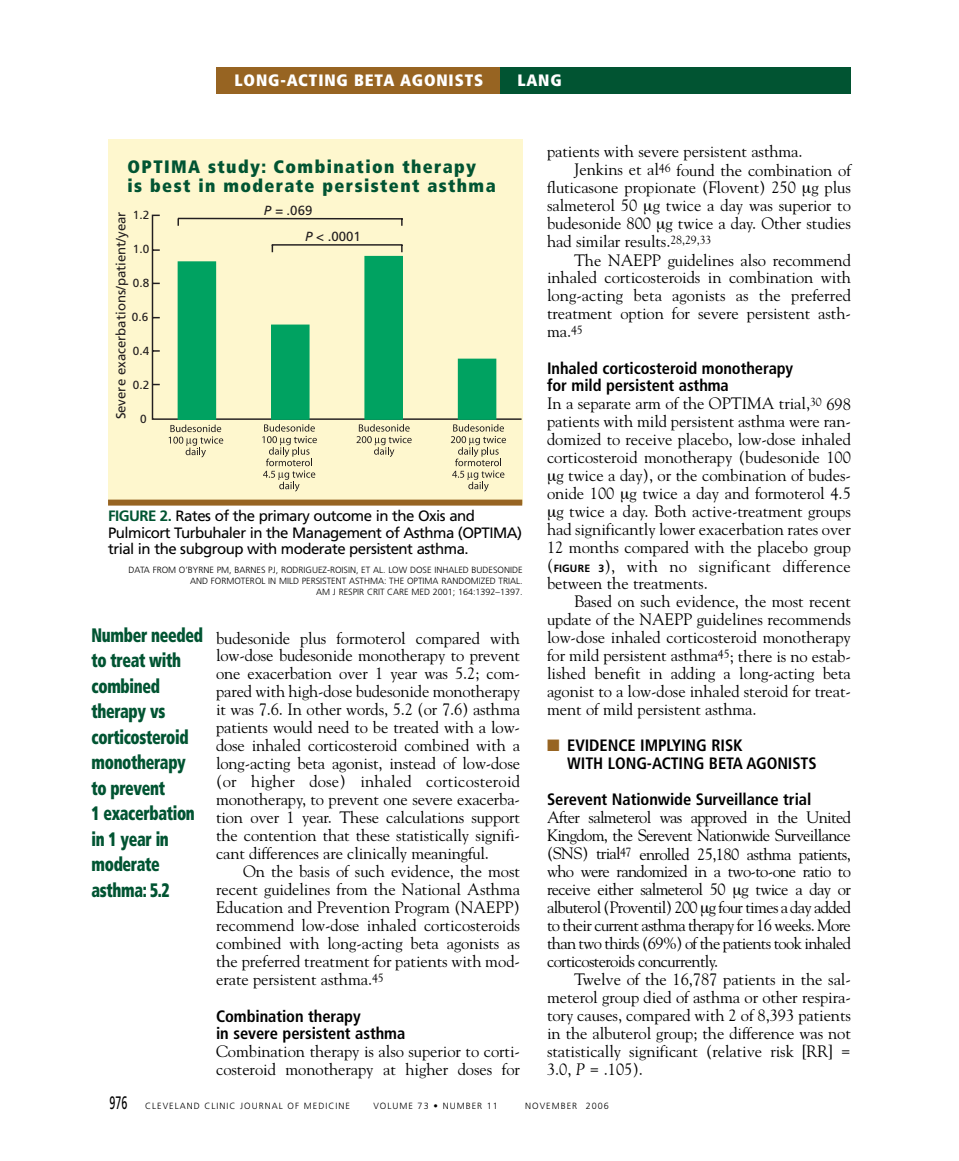
<style>
.page{position:relative;width:959px;height:1161px;background:#fff}
.page>*{position:absolute;margin:0;border:0;box-sizing:border-box;transform-origin:0 0}
.t1{font:900 condensed 19.5px/25.5px "Frutiger";letter-spacing:-.02em;color:#015432;scale:.8 1}
.t2{font:900 condensed 18px/19.5px "Frutiger";letter-spacing:.08em;color:#015432}
.t3{font:16.5px/18px "Goudy";letter-spacing:-.005em;color:#000;text-align:justify}
.t4{font:700 condensed 16.5px/18px "Frutiger";letter-spacing:-.005em;color:#000}
.t5{font:16.5px "Goudy";letter-spacing:.015em;color:#000}
.t6{font:900 condensed 16.5px "Frutiger";letter-spacing:.05em;color:#fff}
.t7{font:15px/16.5px "Frutiger";letter-spacing:-.035em;color:#000}
.t8{font:13.2px "Frutiger";color:#231f20}
.t9{font:11.7px "Frutiger";color:#231f20}
.t10{font:300 9px/10.8px "Frutiger";color:#000;text-align:right}
.t11{font:300 9px "Frutiger";letter-spacing:.11em;color:#000}
.s1{font-style:italic}
.s2{font-weight:700;color:#015432}
.s3{font-family:"Frutiger";font-weight:700;font-size:10.5px}
.s4{color:#976422}
.s5{font-weight:400;font-size:18px}
</style>
<div class="page">
<div style="left:499px;top:68px;width:351px;height:26px;background:#015432"></div>
<div style="left:216px;top:68px;width:284px;height:26px;background:#976422"></div>
<div style="left:108px;top:140px;width:414px;height:364px;background:#fef7ce"></div>
<svg style="left:151px;top:214px;width:370px;height:206px"></svg>
<svg style="left:169px;top:425px;width:54px;height:32px"></svg>
<svg style="left:262px;top:424px;width:55px;height:67px"></svg>
<svg style="left:451px;top:424px;width:55px;height:67px"></svg>
<svg style="left:356px;top:424px;width:55px;height:33px"></svg>
<div style="left:178px;top:262px;width:37px;height:157px;background:#00a261"></div>
<div style="left:178px;top:261px;width:38px;height:159px;border:1px solid #00a261"></div>
<div style="left:272px;top:325px;width:37px;height:94px;background:#00a261"></div>
<div style="left:271px;top:325px;width:38px;height:95px;border:1px solid #00a261"></div>
<div style="left:365px;top:257px;width:37px;height:162px;background:#00a261"></div>
<div style="left:364px;top:256px;width:39px;height:164px;border:1px solid #00a261"></div>
<div style="left:458px;top:359px;width:37px;height:60px;background:#00a261"></div>
<div style="left:458px;top:359px;width:38px;height:61px;border:1px solid #00a261"></div>
<hr style="left:272px;top:244px;width:130px;height:2px;background:#231f20">
<svg style="left:271px;top:245px;width:2px;height:7px"></svg>
<hr style="left:178px;top:218px;width:224px;height:2px;background:#231f20">
<svg style="left:177px;top:218px;width:2px;height:8px"></svg>
<div style="left:108px;top:500px;width:414px;height:6px;background:#976422"></div>
<p class="t6" style="left:234px;top:74px;width:250px">LONG-ACTING BETA AGONISTS</p>
<p class="t6" style="left:517px;top:74px;width:46px">LANG</p>
<p class="t2" style="left:128px;top:158px;width:369px">OPTIMA study: Combination therapy<br>is best in moderate persistent asthma</p>
<p class="t9" style="left:133px;top:210px;width:18px">1.2</p>
<p class="t9" style="left:133px;top:244px;width:18px">1.0</p>
<p class="t9" style="left:133px;top:278px;width:18px">0.8</p>
<p class="t9" style="left:132px;top:312px;width:18px">0.6</p>
<p class="t9" style="left:133px;top:346px;width:18px">0.4</p>
<p class="t9" style="left:133px;top:380px;width:18px">0.2</p>
<p class="t9" style="left:140px;top:414px;width:8px">0</p>
<p class="t8" style="left:116px;top:419px;width:210px;rotate:-90deg">Severe exacerbations/patient/year</p>
<p class="t8" style="left:264px;top:205px;width:50px"><span class="s1">P =</span> .069</p>
<p class="t8" style="left:305px;top:232px;width:57px"><span class="s1">P</span> &lt; .0001</p>
<p class="t7" style="left:108px;top:509px;width:415px"><span class="s2">FIGURE 2.</span> Rates of the primary outcome in the Oxis and<br>Pulmicort Turbuhaler in the Management of Asthma (OPTIMA) trial in the subgroup with moderate persistent asthma.</p>
<p class="t10" style="left:129px;top:566px;width:395px">DATA FROM O’BYRNE PM, BARNES PJ, RODRIGUEZ-ROISIN, ET AL. LOW DOSE INHALED BUDESONIDE<br>AND FORMOTEROL IN MILD PERSISTENT ASTHMA: THE OPTIMA RANDOMIZED TRIAL.<br>AM J RESPIR CRIT CARE MED 2001; 164:1392–1397.</p>
<p class="t1" style="left:92px;top:624px;width:141px">Number needed to treat with combined therapy vs corticosteroid monotherapy to prevent<br>1 exacerbation in 1 year in moderate asthma: 5.2</p>
<p class="t3" style="left:216px;top:630px;width:305px">budesonide plus formoterol compared with low-dose budesonide monotherapy to prevent one exacerbation over 1 year was 5.2; com&shy;pared with high-dose budesonide monotherapy it was 7.6. In other words, 5.2 (or 7.6) asthma patients would need to be treated with a low&shy;dose inhaled corticosteroid combined with a long-acting beta agonist, instead of low-dose (or higher dose) inhaled corticosteroid monotherapy, to prevent one severe exacerba&shy;tion over 1 year. These calculations support the contention that these statistically signifi&shy;cant differences are clinically meaningful.</p>
<p class="t3" style="left:216px;top:864px;width:305px;text-indent:27px">On the basis of such evidence, the most recent guidelines from the National Asthma Education and Prevention Program (NAEPP) recommend low-dose inhaled corticosteroids combined with long-acting beta agonists as the preferred treatment for patients with mod&shy;erate persistent asthma.<sup>45</sup></p>
<p class="t4" style="left:216px;top:1008px;width:191px">Combination therapy<br>in severe persistent asthma</p>
<p class="t3" style="left:216px;top:1044px;width:305px">Combination therapy is also superior to corti&shy;costeroid monotherapy at higher doses for</p>
<p class="t3" style="left:547px;top:144px;width:257px">patients with severe persistent asthma.</p>
<p class="t3" style="left:574px;top:162px;width:278px">Jenkins et al<sup>46</sup> found the combination of</p>
<p class="t3" style="left:547px;top:180px;width:305px">fluticasone propionate (Flovent) 250 g plus</p>
<p class="t3" style="left:547px;top:198px;width:305px">salmeterol 50 g twice a day was superior to</p>
<p class="t3" style="left:547px;top:216px;width:305px">budesonide 800 g twice a day. Other studies</p>
<p class="t3" style="left:547px;top:234px;width:166px">had similar results.<sup>28,29,33</sup></p>
<p class="t3" style="left:574px;top:252px;width:278px">The NAEPP guidelines also recommend</p>
<p class="t3" style="left:547px;top:270px;width:305px">inhaled corticosteroids in combination with</p>
<p class="t3" style="left:547px;top:288px;width:305px">long-acting beta agonists as the preferred</p>
<p class="t3" style="left:547px;top:306px;width:305px">treatment option for severe persistent asth-</p>
<p class="t3" style="left:547px;top:324px;width:37px">ma.<sup>45</sup></p>
<p class="t4" style="left:547px;top:360px;width:248px">Inhaled corticosteroid monotherapy for mild persistent asthma</p>
<p class="t3" style="left:547px;top:396px;width:305px">In a separate arm of the OPTIMA trial,<sup>30</sup> 698</p>
<p class="t3" style="left:547px;top:414px;width:305px">patients with mild persistent asthma were ran-</p>
<p class="t3" style="left:547px;top:432px;width:305px">domized to receive placebo, low-dose inhaled</p>
<p class="t3" style="left:547px;top:450px;width:305px">corticosteroid monotherapy (budesonide 100</p>
<p class="t3" style="left:556px;top:468px;width:296px">g twice a day), or the combination of budes-</p>
<p class="t3" style="left:547px;top:486px;width:305px">onide 100 g twice a day and formoterol 4.5</p>
<p class="t3" style="left:556px;top:504px;width:296px">g twice a day. Both active-treatment groups</p>
<p class="t3" style="left:547px;top:522px;width:305px">had significantly lower exacerbation rates over</p>
<p class="t3" style="left:547px;top:540px;width:305px">12 months compared with the placebo group</p>
<p class="t5" style="left:547px;top:559px;width:305px">(<span class="s3">FIGURE 3</span>), with no significant difference</p>
<p class="t3" style="left:547px;top:576px;width:162px">between the treatments.</p>
<p class="t3" style="left:574px;top:594px;width:278px">Based on such evidence, the most recent</p>
<p class="t3" style="left:547px;top:612px;width:305px">update of the NAEPP guidelines recommends</p>
<p class="t3" style="left:547px;top:630px;width:305px">low-dose inhaled corticosteroid monotherapy</p>
<p class="t3" style="left:547px;top:648px;width:305px">for mild persistent asthma<sup>45</sup>; there is no estab-</p>
<p class="t3" style="left:547px;top:666px;width:305px">lished benefit in adding a long-acting beta</p>
<p class="t3" style="left:547px;top:684px;width:305px">agonist to a low-dose inhaled steroid for treat-</p>
<p class="t3" style="left:547px;top:702px;width:211px">ment of mild persistent asthma.</p>
<p class="t4" style="left:567px;top:738px;width:251px;text-indent:-20px"><span class="s4">■</span> EVIDENCE IMPLYING RISK<br>WITH LONG-ACTING BETA AGONISTS</p>
<p class="t4" style="left:547px;top:792px;width:266px">Serevent Nationwide Surveillance trial</p>
<p class="t3" style="left:547px;top:810px;width:305px">After salmeterol was approved in the United Kingdom, the Serevent Nationwide Surveillance (SNS) trial<sup>47</sup> enrolled 25,180 asthma patients, who were randomized in a two-to-one ratio to receive either salmeterol 50 g twice a day or albuterol (Proventil) 200 g four times a day added to their current asthma therapy for 16 weeks. More than two thirds (69%) of the patients took inhaled corticosteroids concurrently.</p>
<p class="t3" style="left:547px;top:972px;width:305px;text-indent:27px">Twelve of the 16,787 patients in the sal&shy;meterol group died of asthma or other respira&shy;tory causes, compared with 2 of 8,393 patients in the albuterol group; the difference was not statistically significant (relative risk [RR] = 3.0, <span class="s1">P</span> = .105).</p>
<p class="t11" style="left:110px;top:1102px;width:242px"><span class="s5">976</span> CLEVELAND CLINIC JOURNAL OF MEDICINE</p>
<p class="t11" style="left:373px;top:1102px;width:126px">VOLUME 73 • NUMBER 11</p>
<p class="t11" style="left:525px;top:1102px;width:85px">NOVEMBER 2006</p>
</div>
